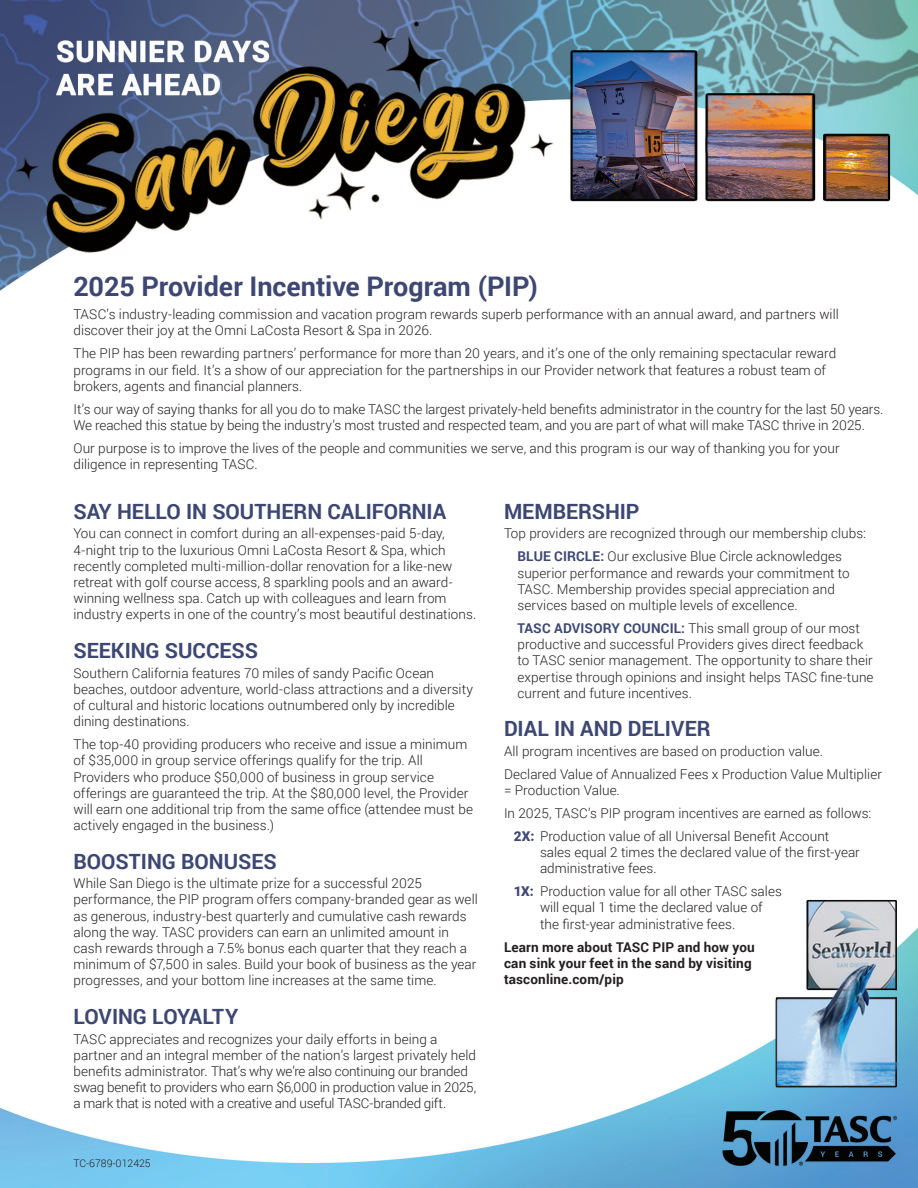
<style>
.page{position:relative;width:918px;height:1188px;background:#fff}
.page>*{position:absolute;margin:0;border:0;box-sizing:border-box;transform-origin:0 0}
.t1{font:700 27px "Roboto";letter-spacing:-.005em;color:#3d4773}
.t2{font:700 21px "Roboto";color:#3d4773}
.t3{font:300 13.5px/16.2px "Roboto";letter-spacing:.005em;color:#231f20}
.t4{font:700 13.5px/16.2px "Roboto";letter-spacing:.01em;color:#231f20}
.t5{font:300 10.5px "Roboto";color:#231f20}
.s1{font-weight:700;color:#3d4773}
.s2{font-weight:900;color:#3d4773}
</style>
<div class="page">
<img style="left:0;top:0;width:918px;height:1188px">
<p class="t1" style="left:74px;top:268px;width:466px">2025 Provider Incentive Program (PIP)</p>
<p class="t3" style="left:74px;top:306px;width:767px">TASC’s industry-leading commission and vacation program rewards superb performance with an annual award, and partners will discover their joy at the Omni LaCosta Resort &amp; Spa in 2026.</p>
<p class="t3" style="left:74px;top:345px;width:764px">The PIP has been rewarding partners’ performance for more than 20 years, and it’s one of the only remaining spectacular reward programs in our field. It’s a show of our appreciation for the partnerships in our Provider network that features a robust team of brokers, agents and financial planners.</p>
<p class="t3" style="left:74px;top:400px;width:811px">It’s our way of saying thanks for all you do to make TASC the largest privately-held benefits administrator in the country for the last 50 years.<br>We reached this statue by being the industry’s most trusted and respected team, and you are part of what will make TASC thrive in 2025.</p>
<p class="t3" style="left:74px;top:440px;width:768px">Our purpose is to improve the lives of the people and communities we serve, and this program is our way of thanking you for your diligence in representing TASC.</p>
<p class="t2" style="left:504px;top:497px;width:137px">MEMBERSHIP</p>
<p class="t3" style="left:504px;top:525px;width:364px">Top providers are recognized through our membership clubs:</p>
<p class="t3" style="left:518px;top:548px;width:334px"><span class="s1">BLUE CIRCLE:</span> Our exclusive Blue Circle acknowledges superior performance and rewards your commitment to TASC. Membership provides special appreciation and services based on multiple levels of excellence.</p>
<p class="t3" style="left:518px;top:620px;width:358px"><span class="s1">TASC ADVISORY COUNCIL:</span> This small group of our most productive and successful Providers gives direct feedback to TASC senior management. The opportunity to share their expertise through opinions and insight helps TASC fine-tune current and future incentives.</p>
<p class="t2" style="left:504px;top:714px;width:208px">DIAL IN AND DELIVER</p>
<p class="t3" style="left:504px;top:743px;width:321px">All program incentives are based on production value.</p>
<p class="t3" style="left:504px;top:765px;width:379px">Declared Value of Annualized Fees x Production Value Multiplier = Production Value.</p>
<p class="t3" style="left:504px;top:805px;width:369px">In 2025, TASC’s PIP program incentives are earned as follows:</p>
<p class="t3" style="left:540px;top:828px;width:321px;text-indent:-26px"><span class="s2">2X:</span> Production value of all Universal Benefit Account sales equal 2 times the declared value of the first-year administrative fees.</p>
<p class="t3" style="left:540px;top:883px;width:243px;text-indent:-26px"><span class="s2">1X:</span> Production value for all other TASC sales will equal 1 time the declared value of the first-year administrative fees.</p>
<p class="t4" style="left:504px;top:938px;width:252px">Learn more about TASC PIP and how you can sink your feet in the sand by visiting tasconline.com/pip</p>
<p class="t2" style="left:74px;top:497px;width:374px">SAY HELLO IN SOUTHERN CALIFORNIA</p>
<p class="t3" style="left:74px;top:525px;width:404px">You can connect in comfort during an all-expenses-paid 5-day, 4-night trip to the luxurious Omni LaCosta Resort &amp; Spa, which recently completed multi-million-dollar renovation for a like-new retreat with golf course access, 8 sparkling pools and an award&shy;winning wellness spa. Catch up with colleagues and learn from industry experts in one of the country’s most beautiful destinations.</p>
<p class="t2" style="left:74px;top:636px;width:186px">SEEKING SUCCESS</p>
<p class="t3" style="left:74px;top:664px;width:401px">Southern California features 70 miles of sandy Pacific Ocean beaches, outdoor adventure, world-class attractions and a diversity of cultural and historic locations outnumbered only by incredible dining destinations.</p>
<p class="t3" style="left:74px;top:736px;width:401px">The top-40 providing producers who receive and issue a minimum of $35,000 in group service offerings qualify for the trip. All Providers who produce $50,000 of business in group service offerings are guaranteed the trip. At the $80,000 level, the Provider will earn one additional trip from the same office (attendee must be actively engaged in the business.)</p>
<p class="t2" style="left:74px;top:847px;width:205px">BOOSTING BONUSES</p>
<p class="t3" style="left:74px;top:875px;width:406px">While San Diego is the ultimate prize for a successful 2025 performance, the PIP program offers company-branded gear as well as generous, industry-best quarterly and cumulative cash rewards along the way. TASC providers can earn an unlimited amount in cash rewards through a 7.5% bonus each quarter that they reach a minimum of $7,500 in sales. Build your book of business as the year progresses, and your bottom line increases at the same time.</p>
<p class="t2" style="left:74px;top:1002px;width:166px">LOVING LOYALTY</p>
<p class="t3" style="left:74px;top:1030px;width:404px">TASC appreciates and recognizes your daily efforts in being a partner and an integral member of the nation’s largest privately held benefits administrator. That’s why we’re also continuing our branded swag benefit to providers who earn $6,000 in production value in 2025, a mark that is noted with a creative and useful TASC-branded gift.</p>
<p class="t5" style="left:74px;top:1156px;width:79px">TC-6789-012425</p>
</div>
